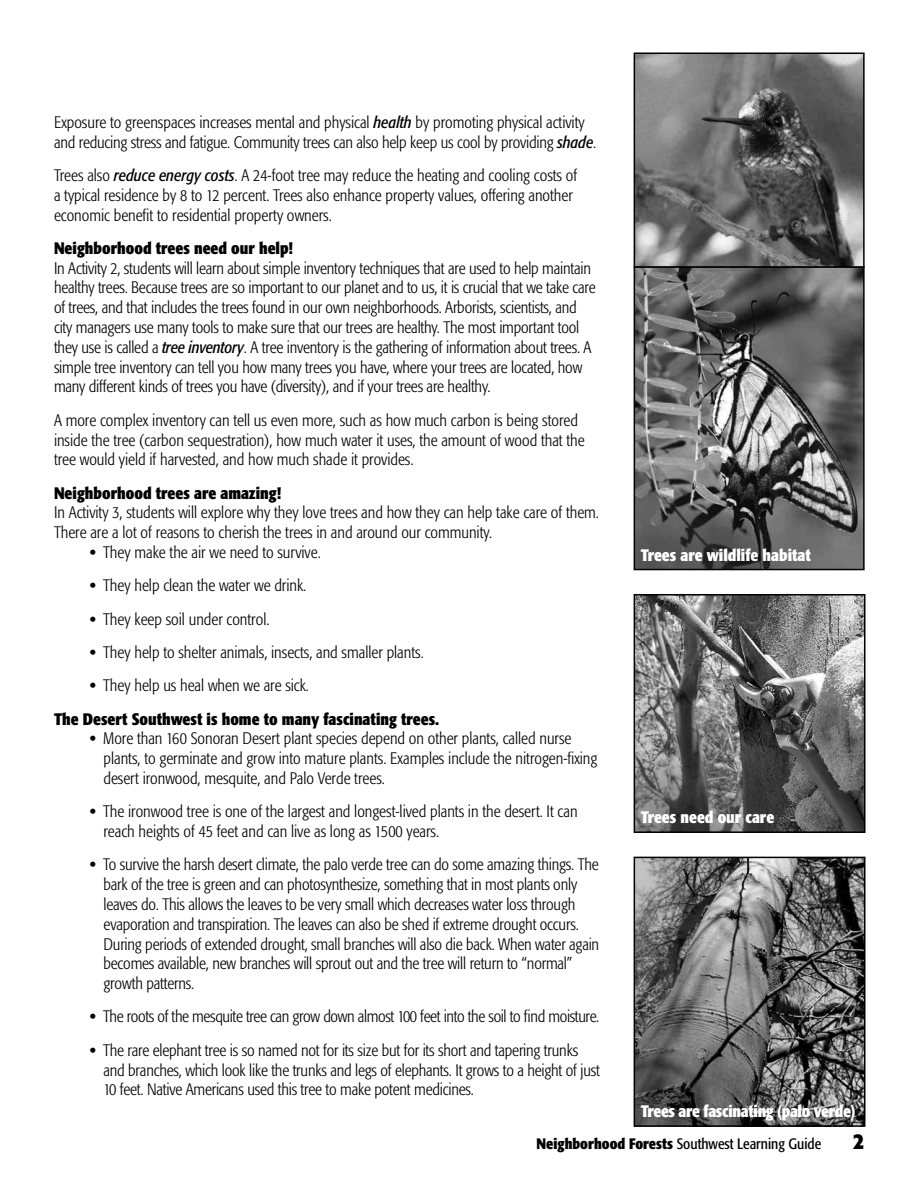
<style>
.page{position:relative;width:918px;height:1188px;background:#fff}
.page>*{position:absolute;margin:0;border:0;box-sizing:border-box;transform-origin:0 0}
.t1{font:700 condensed 22.5px "Formata";color:#000}
.t2{font:300 condensed 16.5px/19.8px "Formata";letter-spacing:-.01em;color:#000}
.t3{font:700 condensed 16.5px/33.3px "Formata";color:#000}
.t4{font:700 condensed 16.5px "Formata";letter-spacing:-.01em;color:#fff}
.t5{font:condensed 15px "Formata";color:#000}
.s1{font-weight:400;font-style:italic}
.s2{font-weight:700}
.s3{font-weight:300}
</style>
<div class="page">
<img style="left:637px;top:55px;width:225px;height:512px">
<div style="left:634px;top:52px;width:231px;height:216px;border:2px solid #000"></div>
<div style="left:634px;top:266px;width:231px;height:304px;border:2px solid #000"></div>
<img style="left:637px;top:597px;width:226px;height:233px">
<div style="left:634px;top:594px;width:232px;height:239px;border:2px solid #000"></div>
<img style="left:637px;top:860px;width:226px;height:264px">
<div style="left:634px;top:857px;width:232px;height:270px;border:2px solid #000"></div>
<p class="t2" style="left:54px;top:112px;width:544px">Exposure to greenspaces increases mental and physical <span class="s1">health</span> by promoting physical activity and reducing stress and fatigue. Community trees can also help keep us cool by providing <span class="s1">shade</span>.</p>
<p class="t2" style="left:54px;top:166px;width:525px">Trees also <span class="s1">reduce energy costs</span>. A 24-foot tree may reduce the heating and cooling costs of a typical residence by 8 to 12 percent. Trees also enhance property values, offering another economic benefit to residential property owners.</p>
<p class="t3" style="left:54px;top:231px;width:241px">Neighborhood trees need our help!</p>
<p class="t2" style="left:54px;top:258px;width:543px">In Activity 2, students will learn about simple inventory techniques that are used to help maintain healthy trees. Because trees are so important to our planet and to us, it is crucial that we take care of trees, and that includes the trees found in our own neighborhoods. Arborists, scientists, and city managers use many tools to make sure that our trees are healthy. The most important tool they use is called a <span class="s1">tree inventory</span>. A tree inventory is the gathering of information about trees. A simple tree inventory can tell you how many trees you have, where your trees are located, how many different kinds of trees you have (diversity), and if your trees are healthy.</p>
<p class="t2" style="left:54px;top:410px;width:532px">A more complex inventory can tell us even more, such as how much carbon is being stored inside the tree (carbon sequestration), how much water it uses, the amount of wood that the tree would yield if harvested, and how much shade it provides.</p>
<p class="t3" style="left:54px;top:476px;width:229px">Neighborhood trees are amazing!</p>
<p class="t2" style="left:54px;top:503px;width:547px">In Activity 3, students will explore why they love trees and how they can help take care of them.<br>There are a lot of reasons to cherish the trees in and around our community.</p>
<p class="t2" style="left:90px;top:543px;width:232px"><span class="s2">•</span> They make the air we need to survive.</p>
<p class="t2" style="left:90px;top:576px;width:218px"><span class="s2">•</span> They help clean the water we drink.</p>
<p class="t2" style="left:90px;top:609px;width:181px"><span class="s2">•</span> They keep soil under control.</p>
<p class="t2" style="left:90px;top:642px;width:335px"><span class="s2">•</span> They help to shelter animals, insects, and smaller plants.</p>
<p class="t3" style="left:54px;top:669px;width:387px;text-indent:36px">• <span class="s3">They help us heal when we are sick.<br></span>The Desert Southwest is home to many fascinating trees.</p>
<p class="t2" style="left:104px;top:729px;width:495px;text-indent:-13px"><span class="s2">•</span> More than 160 Sonoran Desert plant species depend on other plants, called nurse plants, to germinate and grow into mature plants. Examples include the nitrogen-fixing desert ironwood, mesquite, and Palo Verde trees.</p>
<p class="t2" style="left:104px;top:802px;width:476px;text-indent:-13px"><span class="s2">•</span> The ironwood tree is one of the largest and longest-lived plants in the desert. It can reach heights of 45 feet and can live as long as 1500 years.</p>
<p class="t2" style="left:104px;top:855px;width:497px;text-indent:-13px"><span class="s2">•</span> To survive the harsh desert climate, the palo verde tree can do some amazing things. The bark of the tree is green and can photosynthesize, something that in most plants only leaves do. This allows the leaves to be very small which decreases water loss through evaporation and transpiration. The leaves can also be shed if extreme drought occurs.<br>During periods of extended drought, small branches will also die back. When water again becomes available, new branches will sprout out and the tree will return to “normal” growth patterns.</p>
<p class="t2" style="left:90px;top:1007px;width:511px"><span class="s2">•</span> The roots of the mesquite tree can grow down almost 100 feet into the soil to find moisture.</p>
<p class="t2" style="left:104px;top:1040px;width:498px;text-indent:-13px"><span class="s2">•</span> The rare elephant tree is so named not for its size but for its short and tapering trunks and branches, which look like the trunks and legs of elephants. It grows to a height of just<br>10 feet. Native Americans used this tree to make potent medicines.</p>
<p class="t4" style="left:641px;top:545px;width:172px">Trees are wildlife habitat</p>
<p class="t4" style="left:641px;top:807px;width:135px">Trees need our care</p>
<p class="t4" style="left:641px;top:1101px;width:216px">Trees are fascinating (palo verde)</p>
<p class="t5" style="left:537px;top:1135px;width:286px"><span class="s2">Neighborhood Forests</span> Southwest Learning Guide</p>
<h1 class="t1" style="left:853px;top:1127px;width:13px">2</h1>
</div>
